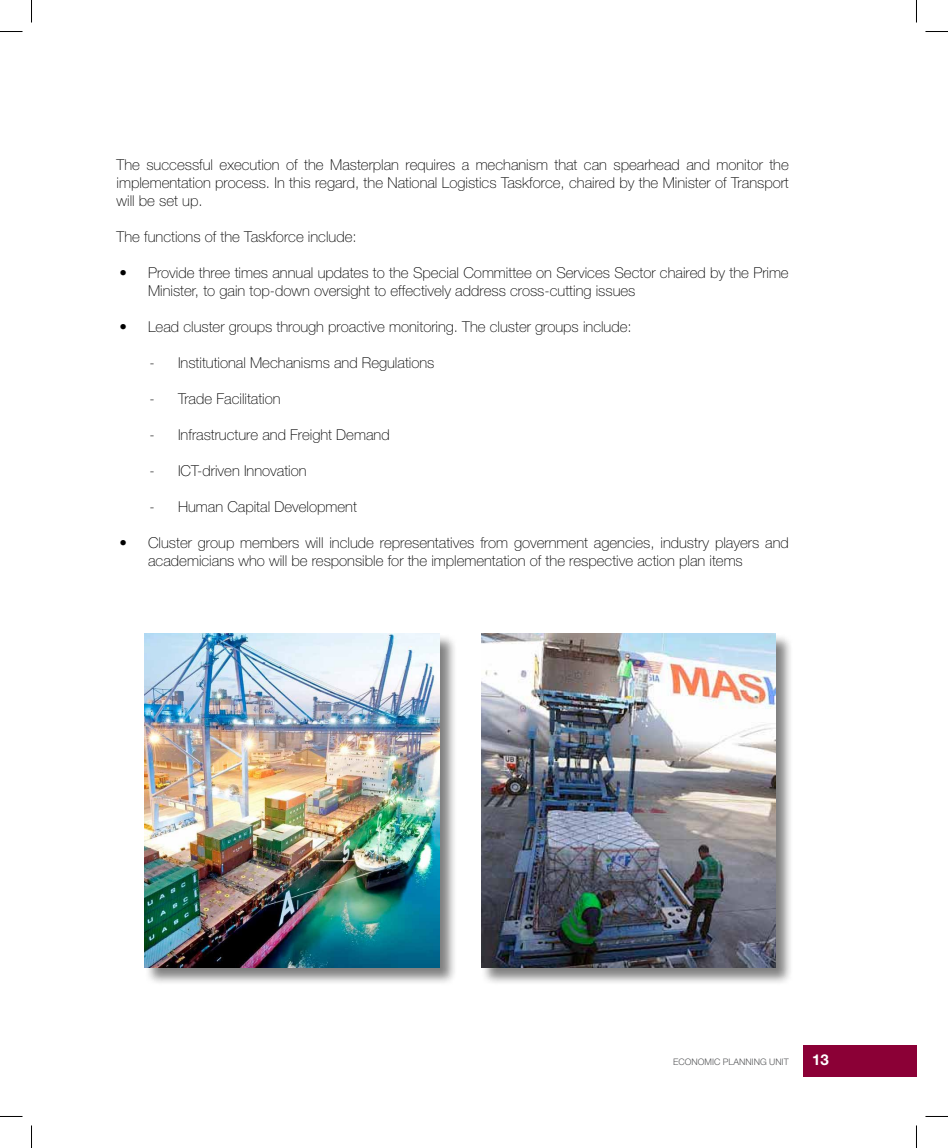
<style>
.page{position:relative;width:948px;height:1148px;background:#fff}
.page>*{position:absolute;margin:0;border:0;box-sizing:border-box;transform-origin:0 0}
.t1{font:100 15px/18px "Helvetica Neue LT Std";color:#000}
.t2{font:700 15px "Helvetica Neue LT Std";color:#fff}
.t3{font:300 9px "Helvetica Neue LT Std";color:#58595b}
</style>
<div class="page">
<div style="left:803px;top:1045px;width:113px;height:31px;background:#8b0036"></div>
<div style="left:145px;top:633px;width:313px;height:352px;background:#000;opacity:.5"></div>
<img style="left:145px;top:633px;width:294px;height:334px">
<div style="left:481px;top:633px;width:312px;height:352px;background:#000;opacity:.5"></div>
<img style="left:481px;top:633px;width:294px;height:334px">
<svg style="left:0;top:31px;width:22px;height:1px"></svg>
<svg style="left:925px;top:31px;width:22px;height:1px"></svg>
<svg style="left:31px;top:0;width:1px;height:23px"></svg>
<svg style="left:31px;top:1125px;width:1px;height:22px"></svg>
<svg style="left:916px;top:0;width:1px;height:23px"></svg>
<svg style="left:916px;top:1125px;width:1px;height:22px"></svg>
<p class="t1" style="left:117px;top:155px;width:673px;text-align:justify">The successful execution of the Masterplan requires a mechanism that can spearhead and monitor the implementation process. In this regard, the National Logistics Taskforce, chaired by the Minister of Transport will be set up.</p>
<p class="t1" style="left:117px;top:227px;width:241px">The functions of the Taskforce include:</p>
<p class="t1" style="left:148px;top:263px;width:642px;text-indent:-28px">• Provide three times annual updates to the Special Committee on Services Sector chaired by the Prime<br>Minister, to gain top-down oversight to effectively address cross-cutting issues</p>
<p class="t1" style="left:119px;top:317px;width:513px">• Lead cluster groups through proactive monitoring. The cluster groups include:</p>
<p class="t1" style="left:149px;top:353px;width:286px">- Institutional Mechanisms and Regulations</p>
<p class="t1" style="left:149px;top:389px;width:133px">- Trade Facilitation</p>
<p class="t1" style="left:149px;top:425px;width:241px">- Infrastructure and Freight Demand</p>
<p class="t1" style="left:149px;top:461px;width:159px">- ICT-driven Innovation</p>
<p class="t1" style="left:149px;top:497px;width:209px">- Human Capital Development</p>
<p class="t1" style="left:148px;top:533px;width:642px;text-indent:-29px">• Cluster group members will include representatives from government agencies, industry players and academicians who will be responsible for the implementation of the respective action plan items</p>
<p class="t3" style="left:673px;top:1055px;width:117px">ECONOMIC PLANNING UNIT</p>
<p class="t2" style="left:812px;top:1050px;width:18px">13</p>
</div>
